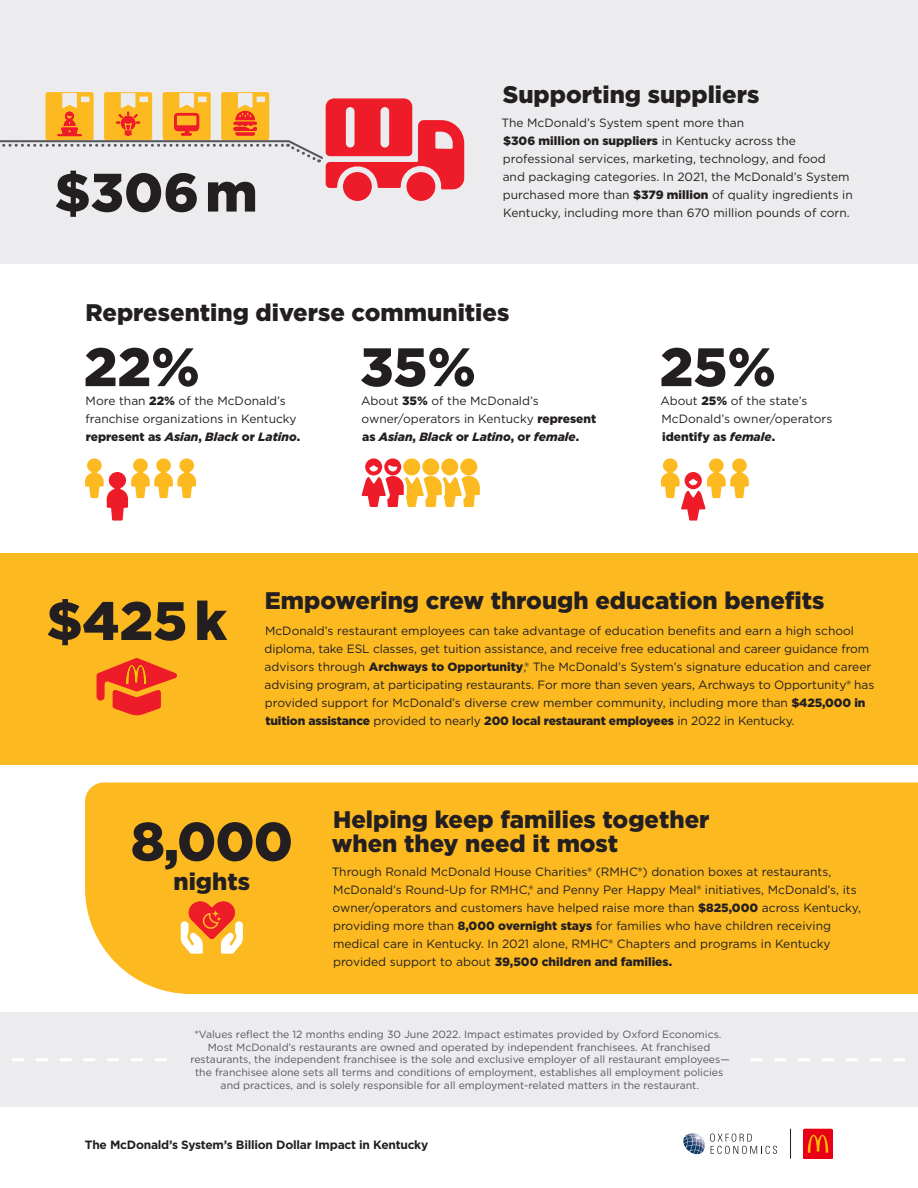
<style>
.page{position:relative;width:918px;height:1188px;background:#fff}
.page>*{position:absolute;margin:0;border:0;box-sizing:border-box;transform-origin:0 0}
.t1{font:900 54px "Gotham";color:#231f20}
.t2{font:900 24px/24px "Gotham";color:#231f20}
.t3{font:12px/18px "Gotham";color:#231f20}
.t4{font:700 12px "Gotham";letter-spacing:-.02em;color:#231f20}
.t5{font:10.5px/12.6px "Gotham";color:#57585a;text-align:center}
.s1{font-weight:900}
.s2{font-weight:900;font-style:italic}
.s3{font-weight:500}
</style>
<div class="page">
<div style="left:0;top:0;width:918px;height:263px;background:#ececee"></div>
<img style="left:803px;top:1129px;width:30px;height:30px">
<svg style="left:710px;top:1134px;width:67px;height:20px"></svg>
<img style="left:683px;top:1133px;width:22px;height:14px">
<hr style="left:790px;top:1129px;width:1px;height:30px;background:#231f20">
<div style="left:406px;top:172px;width:29px;height:29px;background:#ee1c28;border-radius:50%"></div>
<div style="left:343px;top:172px;width:29px;height:29px;background:#ee1c28;border-radius:50%"></div>
<svg style="left:0;top:92px;width:464px;height:97px"></svg>
<div style="left:0;top:553px;width:918px;height:212px;background:#fdba20"></div>
<svg style="left:97px;top:658px;width:80px;height:58px"></svg>
<img style="left:127px;top:666px;width:19px;height:17px">
<div style="left:85px;top:783px;width:833px;height:211px;background:#fdba20"></div>
<svg style="left:181px;top:900px;width:62px;height:54px"></svg>
<svg style="left:661px;top:458px;width:88px;height:63px"></svg>
<svg style="left:362px;top:458px;width:118px;height:49px"></svg>
<div style="left:460px;top:458px;width:17px;height:17px;background:#fdba20;border-radius:50%"></div>
<svg style="left:85px;top:458px;width:111px;height:63px"></svg>
<div style="left:0;top:1012px;width:918px;height:95px;background:#ececee"></div>
<svg style="left:12px;top:1058px;width:893px;height:3px"></svg>
<div style="left:178px;top:1031px;width:562px;height:58px;background:#ececee"></div>
<p class="t1" style="left:54px;top:155px;width:205px">$306 m</p>
<p class="t2" style="left:503px;top:83px;width:258px">Supporting suppliers</p>
<p class="t3" style="left:502px;top:114px;width:353px">The McDonald’s System spent more than<br><span class="s1">$306 million on suppliers</span> in Kentucky across the professional services, marketing, technology, and food<br>and packaging categories. In 2021, the McDonald’s System purchased more than <span class="s1">$379 million</span> of quality ingredients in Kentucky, including more than 670 million pounds of corn.</p>
<p class="t2" style="left:85px;top:301px;width:425px">Representing diverse communities</p>
<p class="t1" style="left:84px;top:330px;width:117px">22%</p>
<p class="t3" style="left:85px;top:392px;width:216px">More than <span class="s1">22%</span> of the McDonald’s franchise organizations in Kentucky <span class="s1">represent as</span> <span class="s2">Asian</span><span class="s1">,</span> <span class="s2">Black</span> <span class="s1">or</span> <span class="s2">Latino</span><span class="s1">.</span></p>
<p class="t1" style="left:360px;top:330px;width:117px">35%</p>
<p class="t3" style="left:361px;top:392px;width:237px">About <span class="s1">35%</span> of the McDonald’s owner/operators in Kentucky <span class="s1">represent as</span> <span class="s2">Asian</span><span class="s1">,</span> <span class="s2">Black</span> <span class="s1">or</span> <span class="s2">Latino</span><span class="s1">, or</span> <span class="s2">female</span><span class="s1">.</span></p>
<p class="t1" style="left:660px;top:330px;width:118px">25%</p>
<p class="t3" style="left:660px;top:392px;width:174px">About <span class="s1">25%</span> of the state’s<br>McDonald’s owner/operators <span class="s1">identify as</span> <span class="s2">female</span><span class="s1">.</span></p>
<p class="t1" style="left:46px;top:584px;width:182px">$425 k</p>
<p class="t2" style="left:265px;top:588px;width:561px">Empowering crew through education benefits</p>
<p class="t3" style="left:265px;top:622px;width:611px">McDonald’s restaurant employees can take advantage of education benefits and earn a high school diploma, take ESL classes, get tuition assistance, and receive free educational and career guidance from advisors through <span class="s1">Archways to Opportunity</span>,<span class="s3">®</span> The McDonald’s System’s signature education and career advising program, at participating restaurants. For more than seven years, Archways to Opportunity<span class="s3">®</span> has provided support for McDonald’s diverse crew member community, including more than <span class="s1">$425,000 in tuition assistance</span> provided to nearly <span class="s1">200 local restaurant employees</span> in 2022 in Kentucky.</p>
<p class="t1" style="left:131px;top:804px;width:164px">8,000</p>
<p class="t2" style="left:174px;top:869px;width:78px">nights</p>
<p class="t2" style="left:332px;top:807px;width:379px">Helping keep families together when they need it most</p>
<p class="t3" style="left:332px;top:862px;width:531px">Through Ronald McDonald House Charities<span class="s3">®</span> (RMHC<span class="s3">®</span>) donation boxes at restaurants, McDonald’s Round-Up for RMHC,<span class="s3">®</span> and Penny Per Happy Meal<span class="s3">®</span> initiatives, McDonald’s, its owner/operators and customers have helped raise more than <span class="s1">$825,000</span> across Kentucky, providing more than <span class="s1">8,000 overnight stays</span> for families who have children receiving medical care in Kentucky. In 2021 alone, RMHC<span class="s3">®</span> Chapters and programs in Kentucky provided support to about <span class="s1">39,500 children and families.</span></p>
<p class="t5" style="left:194px;top:1028px;width:529px">*Values reflect the 12 months ending 30 June 2022. Impact estimates provided by Oxford Economics.</p>
<p class="t5" style="left:190px;top:1041px;width:541px">Most McDonald’s restaurants are owned and operated by independent franchisees. At franchised restaurants, the independent franchisee is the sole and exclusive employer of all restaurant employees— the franchisee alone sets all terms and conditions of employment, establishes all employment policies and practices, and is solely responsible for all employment-related matters in the restaurant.</p>
<p class="t4" style="left:85px;top:1136px;width:345px">The McDonald’s System’s Billion Dollar Impact in Kentucky</p>
</div>
